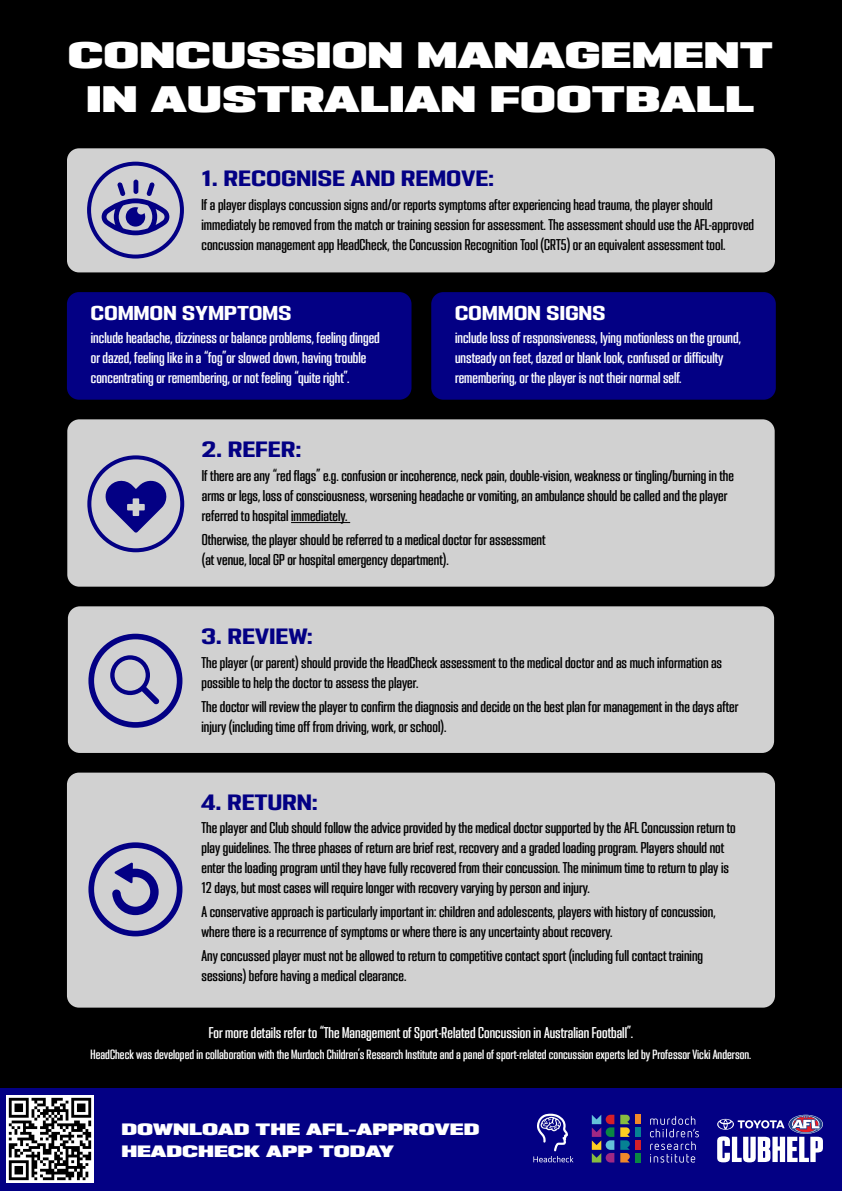
<style>
.page{position:relative;width:842px;height:1191px;background:#fff}
.page>*{position:absolute;margin:0;border:0;box-sizing:border-box;transform-origin:0 0}
.t1{font:33.1px/44.4px "PODIUM Sharp 7.12";letter-spacing:.04em;color:#fff;text-align:center}
.t2{font:19.9px "PODIUM Sharp 5.10";letter-spacing:.02em;color:#030084}
.t3{font:18px "PODIUM Sharp 5.10";letter-spacing:.02em;color:#fff}
.t4{font:14.8px/22.5px "PODIUM Sharp 7.12";letter-spacing:.04em;color:#fff}
.t5{font:14px/20px "PODIUM Sharp 3.8";color:#000}
.t6{font:14px/20px "PODIUM Sharp 3.8";color:#fff}
.t7{font:12px "PODIUM Sharp 3.8";color:#fff}
</style>
<div class="page">
<div style="left:0;top:0;width:842px;height:1107px;background:#000"></div>
<div style="left:0;top:1088px;width:842px;height:103px;background:#030084"></div>
<img style="left:6px;top:1095px;width:88px;height:87px">
<svg style="left:650px;top:1116px;width:49px;height:46px"></svg>
<div style="left:635px;top:1114px;width:6px;height:10px;background:#f0882a"></div>
<div style="left:635px;top:1140px;width:6px;height:9px;background:#d61f29"></div>
<div style="left:635px;top:1127px;width:6px;height:9px;background:#068193"></div>
<div style="left:635px;top:1153px;width:6px;height:9px;background:#0a8743"></div>
<svg style="left:592px;top:1114px;width:22px;height:48px"></svg>
<svg style="left:620px;top:1114px;width:10px;height:48px"></svg>
<svg style="left:717px;top:1115px;width:106px;height:47px"></svg>
<svg style="left:533px;top:1113px;width:40px;height:50px"></svg>
<div style="left:67px;top:292px;width:344px;height:108px;background:#030084;border-radius:12px"></div>
<div style="left:431px;top:292px;width:345px;height:108px;background:#030084;border-radius:12px"></div>
<div style="left:67px;top:148px;width:708px;height:124px;background:#d1d1d1;border-radius:12px"></div>
<div style="left:87px;top:162px;width:97px;height:96px;border:4px solid #030084;border-radius:50%"></div>
<div style="left:133px;top:180px;width:5px;height:14px;background:#030084;border-radius:2px"></div>
<svg style="left:102px;top:182px;width:67px;height:53px"></svg>
<div style="left:67px;top:419px;width:708px;height:167px;background:#d1d1d1;border-radius:12px"></div>
<hr style="left:291px;top:522px;width:59px;height:1px;background:#000">
<div style="left:87px;top:455px;width:97px;height:97px;border:4px solid #030084;border-radius:50%"></div>
<svg style="left:105px;top:480px;width:62px;height:53px"></svg>
<div style="left:67px;top:772px;width:708px;height:235px;background:#d1d1d1;border-radius:12px"></div>
<div style="left:88px;top:842px;width:94px;height:94px;border:6px solid #030084;border-radius:50%"></div>
<svg style="left:112px;top:862px;width:47px;height:53px"></svg>
<div style="left:68px;top:606px;width:706px;height:147px;background:#d1d1d1;border-radius:12px"></div>
<div style="left:88px;top:633px;width:94px;height:94px;border:6px solid #030084;border-radius:50%"></div>
<svg style="left:110px;top:655px;width:49px;height:49px"></svg>
<h1 class="t1" style="left:68px;top:32px;width:705px">CONCUSSION MANAGEMENT<br>IN AUSTRALIAN FOOTBALL</h1>
<h2 class="t2" style="left:202px;top:165px;width:294px">1. RECOGNISE AND REMOVE:</h2>
<p class="t5" style="left:202px;top:195px;width:554px">If a player displays concussion signs and/or reports symptoms after experiencing head trauma, the player should immediately be removed from the match or training session for assessment. The assessment should use the AFL-approved concussion management app HeadCheck, the Concussion Recognition Tool (CRT5) or an equivalent assessment tool.</p>
<p class="t3" style="left:91px;top:302px;width:202px">COMMON SYMPTOMS</p>
<p class="t6" style="left:91px;top:327px;width:290px">include headache, dizziness or balance problems, feeling dinged or dazed, feeling like in a “fog”or slowed down, having trouble concentrating or remembering, or not feeling “quite right”.</p>
<p class="t3" style="left:455px;top:302px;width:152px">COMMON SIGNS</p>
<p class="t6" style="left:455px;top:327px;width:287px">include loss of responsiveness, lying motionless on the ground, unsteady on feet, dazed or blank look, confused or difficulty remembering, or the player is not their normal self.</p>
<h2 class="t2" style="left:202px;top:436px;width:101px">2. REFER:</h2>
<p class="t5" style="left:202px;top:466px;width:534px">If there are any “red flags” e.g. confusion or incoherence, neck pain, double-vision, weakness or tingling/burning in the arms or legs, loss of consciousness, worsening headache or vomiting, an ambulance should be called and the player referred to hospital immediately.</p>
<p class="t5" style="left:202px;top:530px;width:345px">Otherwise, the player should be referred to a medical doctor for assessment (at venue, local GP or hospital emergency department).</p>
<h2 class="t2" style="left:201px;top:623px;width:113px">3. REVIEW:</h2>
<p class="t5" style="left:201px;top:652px;width:522px">The player (or parent) should provide the HeadCheck assessment to the medical doctor and as much information as possible to help the doctor to assess the player.</p>
<p class="t5" style="left:201px;top:696px;width:538px">The doctor will review the player to confirm the diagnosis and decide on the best plan for management in the days after injury (including time off from driving, work, or school).</p>
<h2 class="t2" style="left:202px;top:789px;width:118px">4. RETURN:</h2>
<p class="t5" style="left:201px;top:817px;width:536px">The player and Club should follow the advice provided by the medical doctor supported by the AFL Concussion return to play guidelines. The three phases of return are brief rest, recovery and a graded loading program. Players should not enter the loading program until they have fully recovered from their concussion. The minimum time to return to play is 12 days, but most cases will require longer with recovery varying by person and injury.</p>
<p class="t5" style="left:201px;top:901px;width:516px">A conservative approach is particularly important in: children and adolescents, players with history of concussion, where there is a recurrence of symptoms or where there is any uncertainty about recovery.</p>
<p class="t5" style="left:201px;top:945px;width:503px">Any concussed player must not be allowed to return to competitive contact sport (including full contact training sessions) before having a medical clearance.</p>
<p class="t6" style="left:209px;top:1022px;width:426px">For more details refer to “The Management of Sport-Related Concussion in Australian Football”.</p>
<p class="t7" style="left:91px;top:1046px;width:662px">HeadCheck was developed in collaboration with the Murdoch Children’s Research Institute and a panel of sport-related concussion experts led by Professor Vicki Anderson.</p>
<p class="t4" style="left:122px;top:1117px;width:359px">DOWNLOAD THE AFL-APPROVED<br>HEADCHECK APP TODAY</p>
</div>
